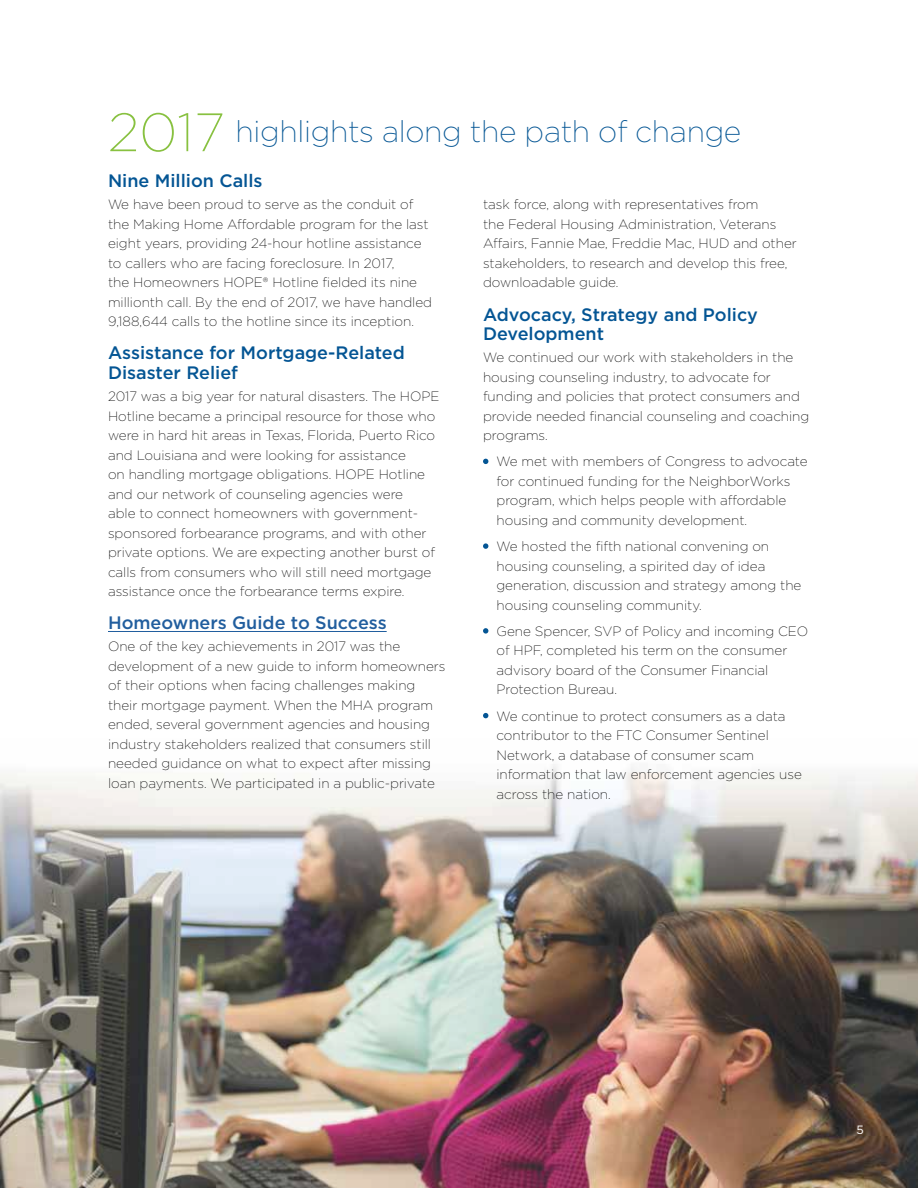
<style>
.page{position:relative;width:918px;height:1188px;background:#fff}
.page>*{position:absolute;margin:0;border:0;box-sizing:border-box;transform-origin:0 0}
.t1{font:200 30px "Gotham";letter-spacing:-.01em;color:#045594}
.t2{font:500 18px/19.5px "Gotham";color:#045594}
.t3{font:500 18px "Gotham";color:#215e9e}
.t4{font:200 13.5px/19.5px "Gotham";color:#000}
.t5{font:12px "Gotham";color:#fff}
.s1{font-size:54px;color:#88c140}
</style>
<div class="page">
<img style="left:1px;top:764px;width:917px;height:424px">
<hr style="left:0;top:0;width:1px;height:1188px;background:#88c140">
<hr style="left:108px;top:631px;width:279px;height:1px;background:#215e9e">
<svg style="left:483px;top:459px;width:5px;height:5px"></svg>
<svg style="left:483px;top:543px;width:5px;height:6px"></svg>
<svg style="left:483px;top:628px;width:5px;height:6px"></svg>
<svg style="left:483px;top:713px;width:5px;height:5px"></svg>
<h1 class="t1" style="left:108px;top:113px;width:635px"><span class="s1">2017</span> highlights along the path of change</h1>
<h2 class="t2" style="left:108px;top:171px;width:156px">Nine Million Calls</h2>
<p class="t4" style="left:108px;top:194px;width:326px">We have been proud to serve as the conduit of the Making Home Affordable program for the last eight years, providing 24-hour hotline assistance to callers who are facing foreclosure. In 2017,<br>the Homeowners HOPE® Hotline fielded its nine millionth call. By the end of 2017, we have handled 9,188,644 calls to the hotline since its inception.</p>
<h2 class="t2" style="left:108px;top:343px;width:298px">Assistance for Mortgage-Related<br>Disaster Relief</h2>
<p class="t4" style="left:108px;top:386px;width:333px">2017 was a big year for natural disasters. The HOPE Hotline became a principal resource for those who were in hard hit areas in Texas, Florida, Puerto Rico and Louisiana and were looking for assistance<br>on handling mortgage obligations. HOPE Hotline and our network of counseling agencies were<br>able to connect homeowners with government&shy;sponsored forbearance programs, and with other private options. We are expecting another burst of calls from consumers who will still need mortgage assistance once the forbearance terms expire.</p>
<h2 class="t3" style="left:108px;top:611px;width:280px">Homeowners Guide to Success</h2>
<p class="t4" style="left:108px;top:636px;width:339px">One of the key achievements in 2017 was the development of a new guide to inform homeowners of their options when facing challenges making their mortgage payment. When the MHA program ended, several government agencies and housing industry stakeholders realized that consumers still needed guidance on what to expect after missing loan payments. We participated in a public-private</p>
<p class="t4" style="left:483px;top:195px;width:315px">task force, along with representatives from<br>the Federal Housing Administration, Veterans Affairs, Fannie Mae, Freddie Mac, HUD and other stakeholders, to research and develop this free, downloadable guide.</p>
<h2 class="t2" style="left:483px;top:304px;width:276px">Advocacy, Strategy and Policy<br>Development</h2>
<p class="t4" style="left:483px;top:347px;width:328px">We continued our work with stakeholders in the housing counseling industry, to advocate for funding and policies that protect consumers and provide needed financial counseling and coaching programs.</p>
<p class="t4" style="left:497px;top:452px;width:313px">We met with members of Congress to advocate for continued funding for the NeighborWorks program, which helps people with affordable housing and community development.</p>
<p class="t4" style="left:497px;top:536px;width:306px">We hosted the fifth national convening on housing counseling, a spirited day of idea generation, discussion and strategy among the housing counseling community.</p>
<p class="t4" style="left:497px;top:621px;width:313px">Gene Spencer, SVP of Policy and incoming CEO of HPF, completed his term on the consumer advisory board of the Consumer Financial Protection Bureau.</p>
<p class="t4" style="left:497px;top:706px;width:307px">We continue to protect consumers as a data contributor to the FTC Consumer Sentinel Network, a database of consumer scam information that law enforcement agencies use across the nation.</p>
<p class="t5" style="left:857px;top:1122px;width:9px">5</p>
</div>
